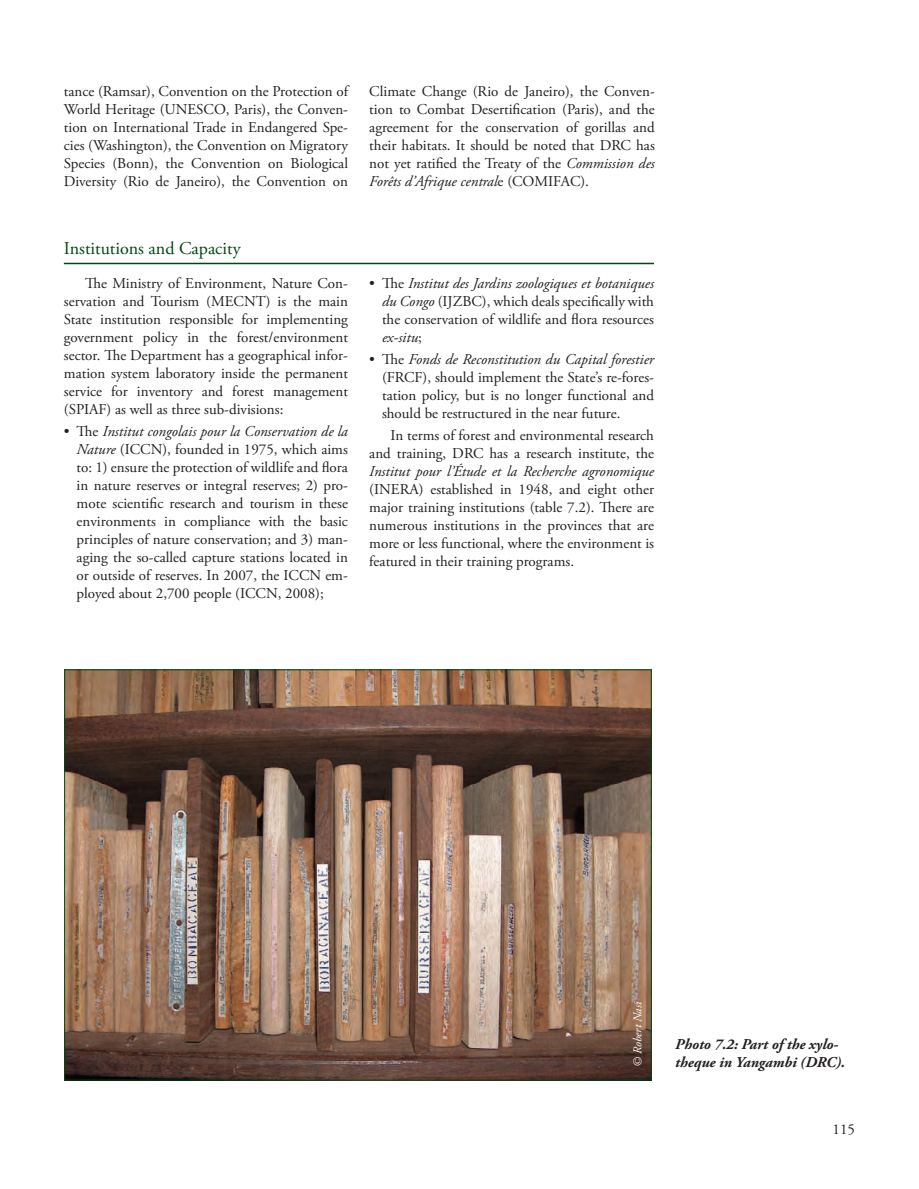
<style>
.page{position:relative;width:919px;height:1189px;background:#fff}
.page>*{position:absolute;margin:0;border:0;box-sizing:border-box;transform-origin:0 0}
.t1{font:18px "Adobe Garamond Pro";color:#004710}
.t2{font:15px/18px "Adobe Garamond Pro";color:#231f20;text-align:justify}
.t3{font:italic 700 15px "Adobe Garamond Pro";color:#231f20}
.t4{font:italic 12px "Adobe Garamond Pro";color:#fff}
.s1{font-style:italic}
</style>
<div class="page">
<hr style="left:64px;top:263px;width:589px;height:1px;background:#004710">
<img style="left:66px;top:671px;width:583px;height:407px">
<p class="t2" style="left:64px;top:83px;width:285px">tance (Ramsar), Convention on the Protection of World Heritage (UNESCO, Paris), the Conven&shy;tion on International Trade in Endangered Spe&shy;cies (Washington), the Convention on Migratory Species (Bonn), the Convention on Biological Diversity (Rio de Janeiro), the Convention on</p>
<p class="t2" style="left:369px;top:83px;width:287px">Climate Change (Rio de Janeiro), the Conven&shy;tion to Combat Desertification (Paris), and the agreement for the conservation of gorillas and their habitats. It should be noted that DRC has not yet ratified the Treaty of the <span class="s1">Commission des Forêts d’Afrique central</span>e (COMIFAC).</p>
<p class="t1" style="left:64px;top:238px;width:178px">Institutions and Capacity</p>
<p class="t2" style="left:64px;top:274px;width:285px;text-indent:21px">The Ministry of Environment, Nature Con&shy;servation and Tourism (MECNT) is the main State institution responsible for implementing government policy in the forest/environment sector. The Department has a geographical infor&shy;mation system laboratory inside the permanent service for inventory and forest management (SPIAF) as well as three sub-divisions:</p>
<p class="t2" style="left:77px;top:422px;width:273px;text-indent:-13px">• The <span class="s1">Institut congolais pour la Conservation de la Nature</span> (ICCN), founded in 1975, which aims to: 1) ensure the protection of wildlife and flora in nature reserves or integral reserves; 2) pro&shy;mote scientific research and tourism in these environments in compliance with the basic principles of nature conservation; and 3) man&shy;aging the so-called capture stations located in or outside of reserves. In 2007, the ICCN em&shy;ployed about 2,700 people (ICCN, 2008);</p>
<p class="t2" style="left:382px;top:274px;width:273px;text-indent:-13px">• The <span class="s1">Institut des Jardins zoologiques et botaniques du Congo</span> (IJZBC), which deals specifically with the conservation of wildlife and flora resources <span class="s1">ex-situ</span>;</p>
<p class="t2" style="left:382px;top:350px;width:273px;text-indent:-13px">• The <span class="s1">Fonds de Reconstitution du Capital forestier </span>(FRCF), should implement the State’s re-fores&shy;tation policy, but is no longer functional and should be restructured in the near future.</p>
<p class="t2" style="left:369px;top:427px;width:286px;text-indent:21px">In terms of forest and environmental research and training, DRC has a research institute, the <span class="s1">Institut pour l’étude et la Recherche agronomique </span>(INERA) established in 1948, and eight other major training institutions (table 7.2). There are numerous institutions in the provinces that are more or less functional, where the environment is featured in their training programs.</p>
<p class="t4" style="left:630px;top:1066px;width:67px;rotate:-90deg">© Robert Nasi</p>
<p class="t3" style="left:675px;top:1035px;width:164px">Photo 7.2: Part of the xylo-</p>
<p class="t3" style="left:675px;top:1053px;width:171px">theque in Yangambi (DRC).</p>
<p class="t2" style="left:832px;top:1120px;width:24px">115</p>
</div>
